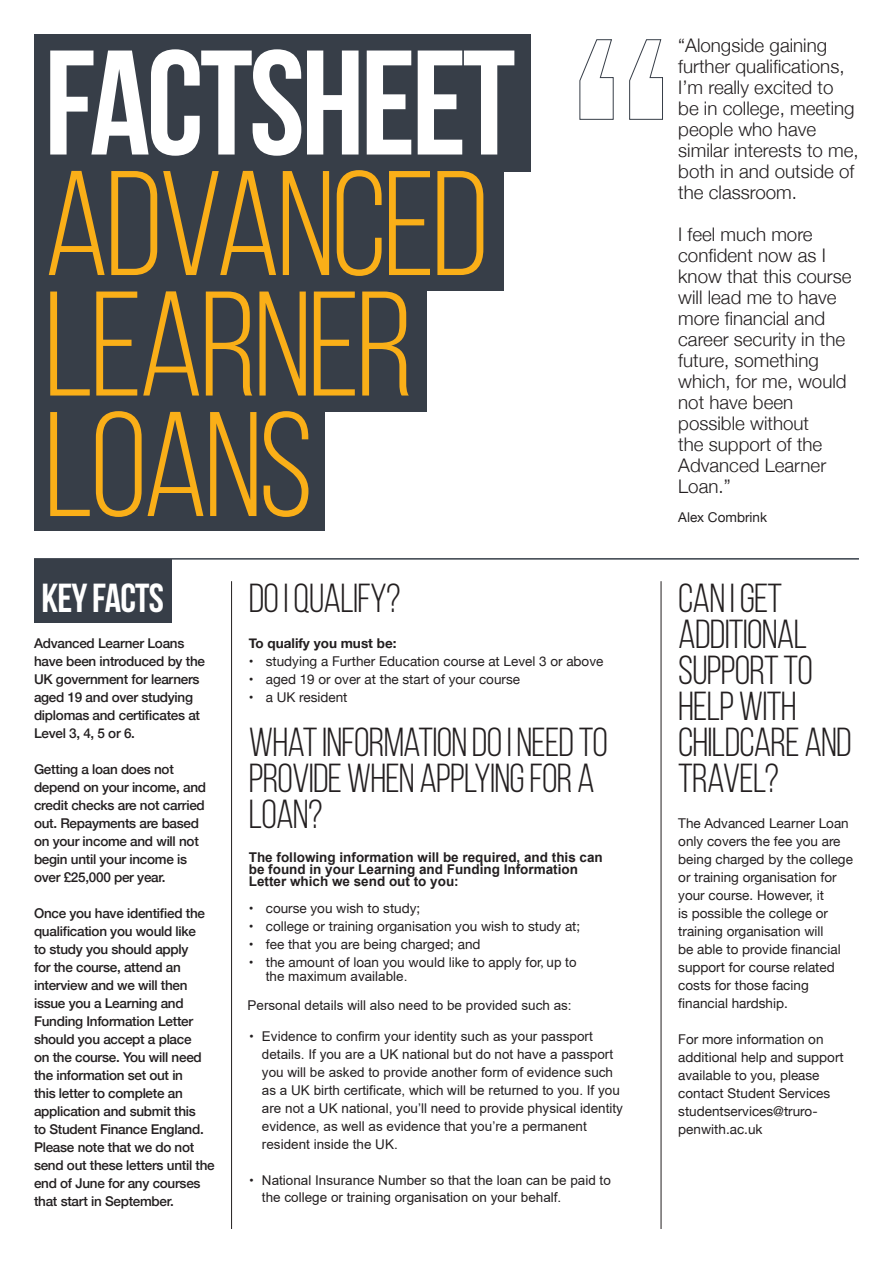
<style>
.page{position:relative;width:893px;height:1263px;background:#fff}
.page>*{position:absolute;margin:0;border:0;box-sizing:border-box;transform-origin:0 0}
.t1{font:148.5px/120.4px "Bebas Neue";letter-spacing:-.025em;color:#faaf18}
.t2{font:700 148.5px "Bebas Neue";letter-spacing:-.025em;color:#fff}
.heading{font:40.5px/36px "Bebas Neue";letter-spacing:-.02em;color:#231f20}
.body{font:40.5px/36px "Bebas Neue";letter-spacing:-.02em;color:#231f20}
.heading-2{font:700 40.5px "Bebas Neue";letter-spacing:-.02em;color:#fff}
.body-2{font:300 18.75px/21px "Helvetica Neue";color:#231f20}
.body-3{font:500 13.5px/18px "Helvetica Neue";letter-spacing:-.02em;color:#231f20}
.body-4{font:13.5px/18px "Helvetica Neue";color:#231f20}
.body-5{font:13.5px/18px "Arial";color:#231f20}
.body-6{font:700 13.5px/12px "Arial";color:#231f20}
.body-7{font:700 13.5px "Helvetica Neue";color:#231f20}
.s1{font-family:"Minion Pro"}
.s2{font-family:"Arial"}
</style>
<div class="page">
<div style="left:34px;top:560px;width:137px;height:63px;background:#373e48"></div>
<div style="left:34px;top:155px;width:470px;height:135px;background:#373e48"></div>
<div style="left:34px;top:276px;width:392px;height:136px;background:#373e48"></div>
<div style="left:34px;top:396px;width:291px;height:135px;background:#373e48"></div>
<div style="left:34px;top:34px;width:497px;height:137px;background:#373e48"></div>
<svg style="left:579px;top:39px;width:84px;height:81px"></svg>
<hr style="left:34px;top:558px;width:825px;height:2px;background:#373e48">
<hr style="left:231px;top:581px;width:1px;height:648px;background:#231f20">
<hr style="left:661px;top:581px;width:1px;height:648px;background:#231f20">
<p class="t2" style="left:44px;top:22px;width:473px">FACTSHEET</p>
<p class="t1" style="left:44px;top:163px;width:446px">ADVANCED<br>LEARNER<br>LOANS</p>
<p class="heading-2" style="left:42px;top:576px;width:124px">KEY FACTS</p>
<p class="body-3" style="left:34px;top:633px;width:173px">Advanced Learner Loans have been introduced by the<br>UK government for learners aged 19 and over studying diplomas and certificates at<br>Level 3, 4, 5 or 6.</p>
<p class="body-3" style="left:34px;top:759px;width:174px">Getting a loan does not depend on your income, and credit checks are not carried out. Repayments are based on your income and will not begin until your income is over £25,000 per year.</p>
<p class="body-3" style="left:34px;top:903px;width:182px">Once you have identified the qualification you would like<br>to study you should apply<br>for the course, attend an interview and we will then issue you a Learning and<br>Funding Information Letter should you accept a place<br>on the course. You will need the information set out in<br>this letter to complete an application and submit this<br>to Student Finance England.<br>Please note that we do not send out these letters until the end of June for any courses that start in September.</p>
<p class="heading" style="left:249px;top:580px;width:154px">DO I QUALIFY?</p>
<p class="body-7" style="left:249px;top:633px;width:149px">To qualify you must be:</p>
<p class="body-4" style="left:249px;top:653px;width:356px">• studying a Further Education course at Level 3 or above</p>
<p class="body-4" style="left:249px;top:671px;width:273px">• aged 19 or over at the start of your course</p>
<p class="body-4" style="left:249px;top:689px;width:100px">• a UK resident</p>
<p class="body" style="left:249px;top:724px;width:361px">WHAT INFORMATION DO I NEED TO<br>PROVIDE WHEN APPLYING FOR A<br>LOAN?</p>
<p class="body-6" style="left:249px;top:851px;width:356px">The following information will be required, and this can be found in your Learning and Funding Information<br>Letter which we send out to you:</p>
<p class="body-4" style="left:249px;top:900px;width:173px">• course you wish to study;</p>
<p class="body-4" style="left:249px;top:918px;width:333px">• college or training organisation you wish to study at;</p>
<p class="body-4" style="left:249px;top:936px;width:233px">• fee that you are being charged; and</p>
<p class="body-4" style="left:266px;top:956px;width:312px;line-height:14px;text-indent:-17px">• the amount of loan you would like to apply for<span class="s1">,</span> <span class="s2">up to the maximum available.</span></p>
<p class="body-5" style="left:248px;top:996px;width:326px">Personal details will also need to be provided such as:</p>
<p class="body-5" style="left:262px;top:1027px;width:362px">Evidence to confirm your identity such as your passport details. If you are a UK national but do not have a passport you will be asked to provide another form of evidence such as a UK birth certificate, which will be returned to you. If you are not a UK national, you’ll need to provide physical identity evidence, as well as evidence that you’re a permanent resident inside the UK.</p>
<p class="body-5" style="left:262px;top:1171px;width:350px;line-height:17.1px">National Insurance Number so that the loan can be paid to the college or training organisation on your behalf.</p>
<p class="body-4" style="left:249px;top:1027px;width:6px">•</p>
<p class="body-4" style="left:249px;top:1172px;width:6px">•</p>
<p class="body-2" style="left:678px;top:34px;width:182px">“Alongside gaining further qualifications,<br>I’m really excited to<br>be in college, meeting people who have similar interests to me, both in and outside of the classroom.</p>
<p class="body-2" style="left:678px;top:223px;width:175px">I feel much more confident now as I know that this course will lead me to have more financial and career security in the future, something which, for me, would not have been possible without<br>the support of the<br>Advanced Learner<br>Loan.”</p>
<p class="body-4" style="left:678px;top:509px;width:90px">Alex Combrink</p>
<p class="heading" style="left:678px;top:580px;width:175px">CAN I GET<br>ADDITIONAL<br>SUPPORT TO<br>HELP WITH<br>CHILDCARE AND<br>TRAVEL?</p>
<p class="body-4" style="left:678px;top:815px;width:176px">The Advanced Learner Loan only covers the fee you are being charged by the college or training organisation for your course. However, it<br>is possible the college or training organisation will<br>be able to provide financial support for course related costs for those facing financial hardship.</p>
<p class="body-4" style="left:678px;top:1031px;width:167px">For more information on additional help and support available to you, please contact Student Services studentservices@truro&shy;penwith.ac.uk</p>
</div>
